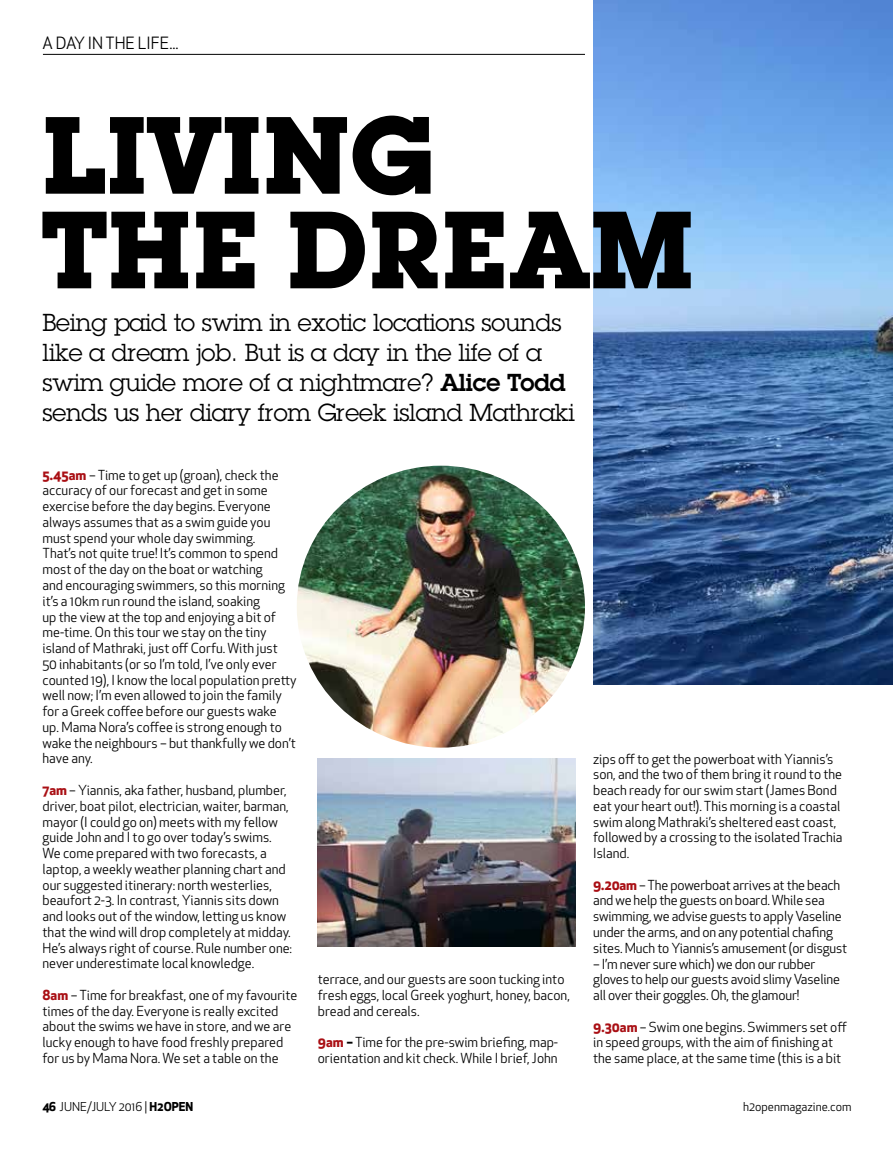
<style>
.page{position:relative;width:893px;height:1149px;background:#fff}
.page>*{position:absolute;margin:0;border:0;box-sizing:border-box;transform-origin:0 0}
.t1{font:700 107.25px/94.5px "Lubalin Graph Std";color:#000}
.t2{font:24px/30px "Lubalin Graph";letter-spacing:-.01em;color:#000}
.t3{font:16.5px "Apex New";color:#000}
.t4{font:13.5px/15.8px "Apex New";color:#000}
.t5{font:12px "Apex New";color:#000}
.s1{font-weight:600}
.s2{font-weight:700;color:#a90f14}
.s3{font-weight:700}
</style>
<div class="page">
<hr style="left:43px;top:54px;width:542px;height:1px;background:#000">
<img style="left:593px;top:0;width:300px;height:684px">
<img style="left:318px;top:758px;width:257px;height:188px">
<img style="left:297px;top:465px;width:288px;height:282px">
<p class="t3" style="left:43px;top:32px;width:138px">A DAY IN THE LIFE...</p>
<h1 class="t1" style="left:42px;top:107px;width:655px">LIVING<br>THE DREAM</h1>
<h2 class="t2" style="left:43px;top:307px;width:534px">Being paid to swim in exotic locations sounds like a dream job. But is a day in the life of a swim guide more of a nightmare? <span class="s1">Alice Todd </span>sends us her diary from Greek island Mathraki</h2>
<p class="t4" style="left:43px;top:466px;width:256px"><span class="s2">5.45am</span> – Time to get up (groan), check the accuracy of our forecast and get in some exercise before the day begins. Everyone always assumes that as a swim guide you must spend your whole day swimming.<br>That’s not quite true! It’s common to spend most of the day on the boat or watching<br>and encouraging swimmers, so this morning it’s a 10km run round the island, soaking<br>up the view at the top and enjoying a bit of me-time. On this tour we stay on the tiny island of Mathraki, just off Corfu. With just<br>50 inhabitants (or so I’m told, I’ve only ever counted 19), I know the local population pretty well now; I’m even allowed to join the family for a Greek coffee before our guests wake<br>up. Mama Nora’s coffee is strong enough to wake the neighbours – but thankfully we don’t have any.</p>
<p class="t4" style="left:43px;top:782px;width:251px"><span class="s2">7am</span> – Yiannis, aka father, husband, plumber, driver, boat pilot, electrician, waiter, barman, mayor (I could go on) meets with my fellow guide John and I to go over today’s swims.<br>We come prepared with two forecasts, a laptop, a weekly weather planning chart and our suggested itinerary: north westerlies, beaufort 2-3. In contrast, Yiannis sits down and looks out of the window, letting us know that the wind will drop completely at midday.<br>He’s always right of course. Rule number one: never underestimate local knowledge.</p>
<p class="t4" style="left:43px;top:986px;width:256px"><span class="s2">8am</span> – Time for breakfast, one of my favourite times of the day. Everyone is really excited about the swims we have in store, and we are lucky enough to have food freshly prepared for us by Mama Nora. We set a table on the</p>
<p class="t4" style="left:318px;top:971px;width:254px">terrace, and our guests are soon tucking into fresh eggs, local Greek yoghurt, honey, bacon, bread and cereals.</p>
<p class="t4" style="left:318px;top:1034px;width:242px"><span class="s2">9am</span> <span class="s3">–</span> Time for the pre-swim briefing, map&shy;orientation and kit check. While I brief, John</p>
<p class="t4" style="left:593px;top:750px;width:251px">zips off to get the powerboat with Yiannis’s son, and the two of them bring it round to the beach ready for our swim start (James Bond eat your heart out!). This morning is a coastal swim along Mathraki’s sheltered east coast, followed by a crossing to the isolated Trachia Island.</p>
<p class="t4" style="left:593px;top:876px;width:256px"><span class="s2">9.20am</span> – The powerboat arrives at the beach and we help the guests on board. While sea swimming, we advise guests to apply Vaseline under the arms, and on any potential chafing sites. Much to Yiannis’s amusement (or disgust</p>
<p class="t4" style="left:593px;top:955px;width:248px">– I’m never sure which) we don our rubber gloves to help our guests avoid slimy Vaseline all over their goggles. Oh, the glamour!</p>
<p class="t4" style="left:593px;top:1018px;width:255px"><span class="s2">9.30am</span> – Swim one begins. Swimmers set off in speed groups, with the aim of finishing at the same place, at the same time (this is a bit</p>
<p class="t5" style="left:43px;top:1098px;width:152px"><span class="s3">46</span> JUNE/JULY 2016 | <span class="s3">H2OPEN</span></p>
<p class="t5" style="left:743px;top:1098px;width:110px">h2openmagazine.com</p>
</div>
